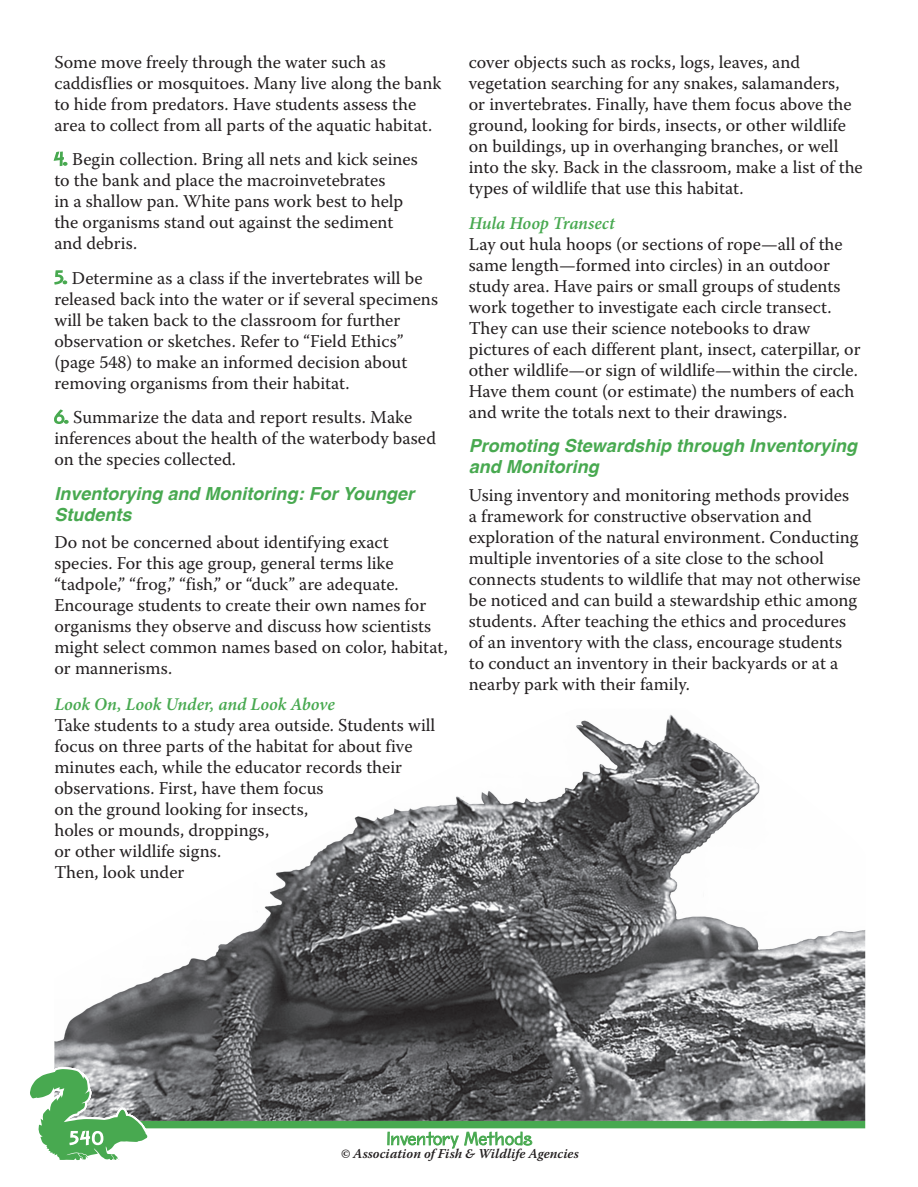
<style>
.page{position:relative;width:918px;height:1187px;background:#fff}
.page>*{position:absolute;margin:0;border:0;box-sizing:border-box;transform-origin:0 0}
.t1{font:18px/21px "Warnock Pro";color:#231f20}
.t2{font:italic 700 18px/21px "Helvetica";color:#48a950}
.t3{font:italic 600 18px "Minion Pro";letter-spacing:-.005em;color:#48a950}
.t4{font:16.5px "Birdlegs Md SG";letter-spacing:-.01em;color:#48a950}
.t5{font:italic 600 13.5px "Warnock Pro";color:#231f20}
.s1{font-family:"Birdlegs Md SG";font-size:16.5px;color:#48a950}
</style>
<div class="page">
<div style="left:54px;top:1121px;width:810px;height:7px;background:#48a950"></div>
<svg style="left:387px;top:1128px;width:145px;height:21px"></svg>
<svg style="left:53px;top:151px;width:14px;height:15px"></svg>
<svg style="left:54px;top:270px;width:13px;height:15px"></svg>
<svg style="left:54px;top:409px;width:15px;height:15px"></svg>
<img style="left:54px;top:714px;width:810px;height:407px">
<svg style="left:30px;top:1067px;width:119px;height:94px"></svg>
<p class="t1" style="left:54px;top:51px;width:388px">Some move freely through the water such as caddisflies or mosquitoes. Many live along the bank to hide from predators. Have students assess the area to collect from all parts of the aquatic habitat.</p>
<p class="t1" style="left:54px;top:148px;width:365px"><span class="s1">4.</span> Begin collection. Bring all nets and kick seines to the bank and place the macroinvetebrates<br>in a shallow pan. White pans work best to help the organisms stand out against the sediment and debris.</p>
<p class="t1" style="left:54px;top:267px;width:385px"><span class="s1">5.</span> Determine as a class if the invertebrates will be released back into the water or if several specimens will be taken back to the classroom for further observation or sketches. Refer to “Field Ethics” (page 548) to make an informed decision about removing organisms from their habitat.</p>
<p class="t1" style="left:54px;top:406px;width:383px"><span class="s1">6.</span> Summarize the data and report results. Make inferences about the health of the waterbody based on the species collected.</p>
<p class="t2" style="left:54px;top:483px;width:361px">Inventorying and Monitoring: For Younger<br>Students</p>
<p class="t1" style="left:54px;top:532px;width:395px">Do not be concerned about identifying exact species. For this age group, general terms like “tadpole,” “frog,” “fish,” or “duck” are adequate.<br>Encourage students to create their own names for organisms they observe and discuss how scientists might select common names based on color, habitat, or mannerisms.</p>
<p class="t3" style="left:54px;top:691px;width:282px">Look On, Look Under, and Look Above</p>
<p class="t1" style="left:54px;top:714px;width:382px">Take students to a study area outside. Students will focus on three parts of the habitat for about five minutes each, while the educator records their observations. First, have them focus<br>on the ground looking for insects,<br>holes or mounds, droppings,<br>or other wildlife signs.<br>Then, look under</p>
<p class="t1" style="left:468px;top:51px;width:395px">cover objects such as rocks, logs, leaves, and vegetation searching for any snakes, salamanders,<br>or invertebrates. Finally, have them focus above the ground, looking for birds, insects, or other wildlife on buildings, up in overhanging branches, or well into the sky. Back in the classroom, make a list of the types of wildlife that use this habitat.</p>
<p class="t3" style="left:468px;top:210px;width:147px">Hula Hoop Transect</p>
<p class="t1" style="left:468px;top:233px;width:393px">Lay out hula hoops (or sections of rope—all of the same length—formed into circles) in an outdoor study area. Have pairs or small groups of students work together to investigate each circle transect.<br>They can use their science notebooks to draw pictures of each different plant, insect, caterpillar, or other wildlife—or sign of wildlife—within the circle.<br>Have them count (or estimate) the numbers of each and write the totals next to their drawings.</p>
<p class="t2" style="left:468px;top:436px;width:390px">Promoting Stewardship through Inventorying and Monitoring</p>
<p class="t1" style="left:468px;top:484px;width:393px">Using inventory and monitoring methods provides a framework for constructive observation and exploration of the natural environment. Conducting multiple inventories of a site close to the school connects students to wildlife that may not otherwise be noticed and can build a stewardship ethic among students. After teaching the ethics and procedures of an inventory with the class, encourage students to conduct an inventory in their backyards or at a nearby park with their family.</p>
<p class="t4" style="left:386px;top:1129px;width:147px">Inventory Methods</p>
<p class="t5" style="left:340px;top:1146px;width:239px">© Association of Fish &amp; Wildlife Agencies</p>
</div>
